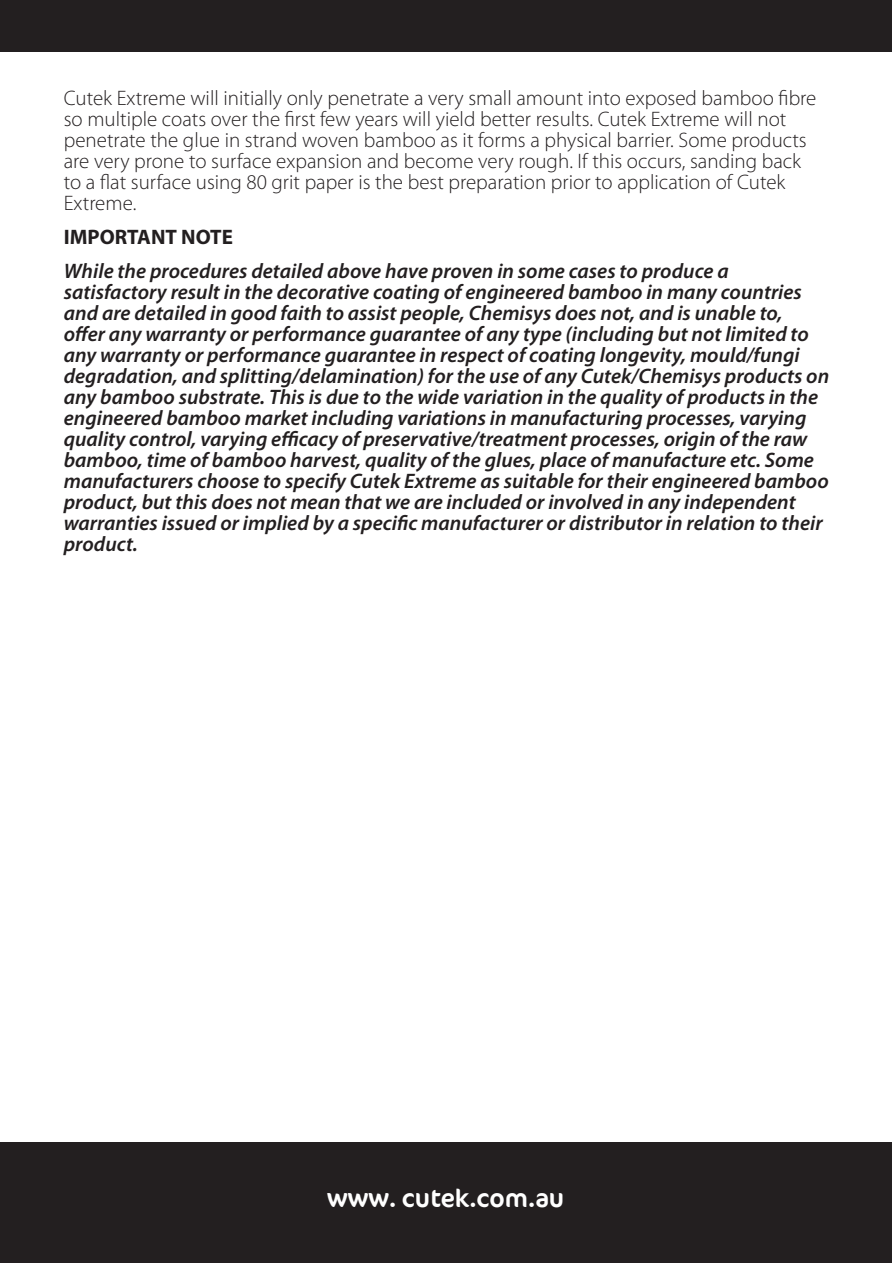
<style>
.page{position:relative;width:893px;height:1263px;background:#fff}
.page>*{position:absolute;margin:0;border:0;box-sizing:border-box;transform-origin:0 0}
.t1{font:25.5px "Cocon";color:#fff}
.Paragraph{font:italic 600 21px/21px "Myriad Pro";color:#231f20}
.Paragraph-2{font:300 21px/21px "Myriad Pro";color:#231f20}
.Paragraph-3{font:700 21px "Myriad Pro";color:#231f20}
</style>
<div class="page">
<div style="left:0;top:1143px;width:891px;height:120px;background:#231f20"></div>
<div style="left:1px;top:0;width:891px;height:51px;background:#231f20"></div>
<p class="Paragraph-2" style="left:64px;top:88px;width:754px">Cutek Extreme will initially only penetrate a very small amount into exposed bamboo fibre so multiple coats over the first few years will yield better results. Cutek Extreme will not penetrate the glue in strand woven bamboo as it forms a physical barrier. Some products are very prone to surface expansion and become very rough. If this occurs, sanding back to a flat surface using 80 grit paper is the best preparation prior to application of Cutek Extreme.</p>
<p class="Paragraph-3" style="left:64px;top:223px;width:171px">IMPORTANT NOTE</p>
<p class="Paragraph" style="left:64px;top:260px;width:767px">While the procedures detailed above have proven in some cases to produce a satisfactory result in the decorative coating of engineered bamboo in many countries and are detailed in good faith to assist people, Chemisys does not, and is unable to, offer any warranty or performance guarantee of any type (including but not limited to any warranty or performance guarantee in respect of coating longevity, mould/fungi degradation, and splitting/delamination) for the use of any Cutek/Chemisys products on any bamboo substrate. This is due to the wide variation in the quality of products in the engineered bamboo market including variations in manufacturing processes, varying quality control, varying efficacy of preservative/treatment processes, origin of the raw bamboo, time of bamboo harvest, quality of the glues, place of manufacture etc. Some manufacturers choose to specify Cutek Extreme as suitable for their engineered bamboo product, but this does not mean that we are included or involved in any independent warranties issued or implied by a specific manufacturer or distributor in relation to their product.</p>
<p class="t1" style="left:327px;top:1183px;width:239px">www. cutek.com.au</p>
</div>
